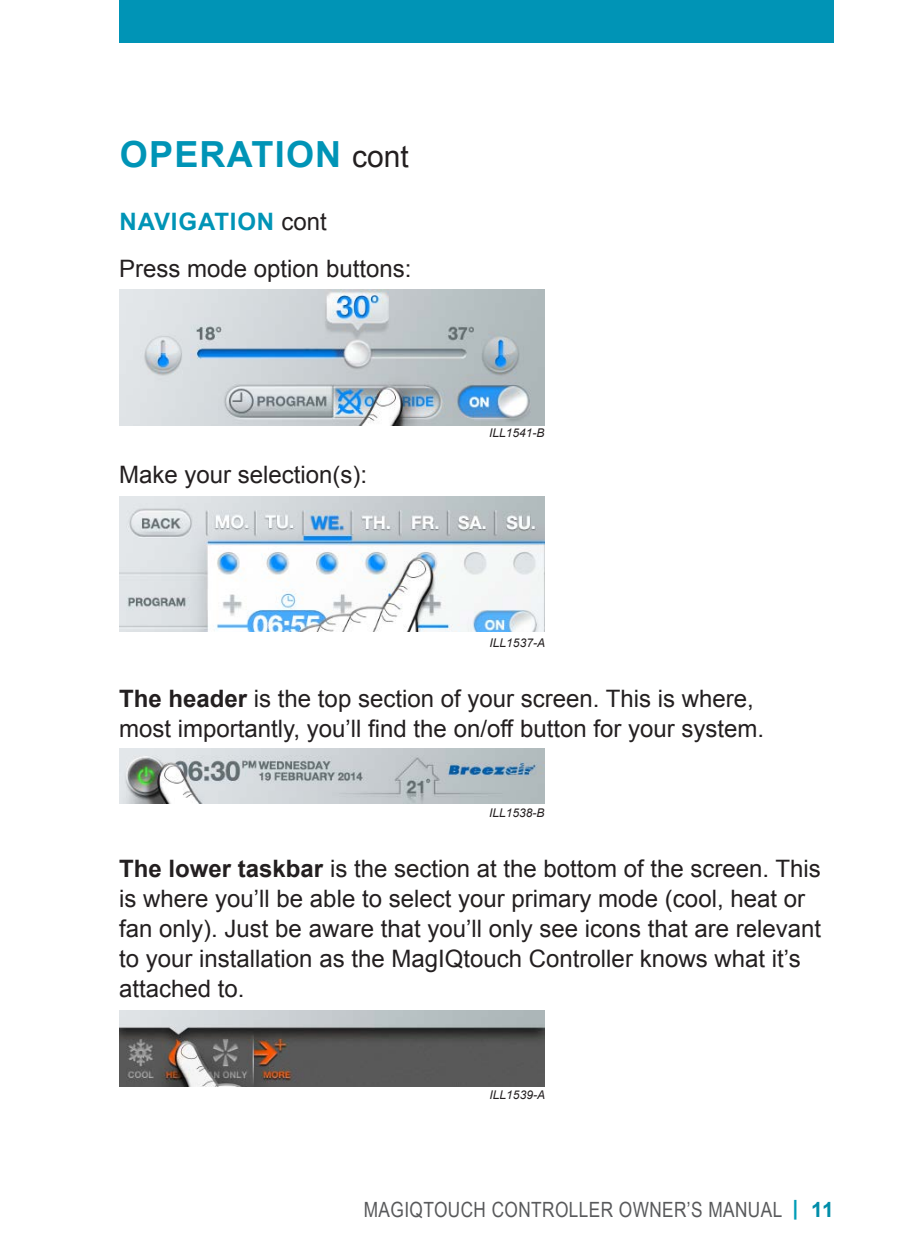
<style>
.page{position:relative;width:919px;height:1259px;background:#fff}
.page>*{position:absolute;margin:0;border:0;box-sizing:border-box;transform-origin:0 0}
.t1{font:700 36px "Arial";letter-spacing:.035em;color:#0094b6}
.t2{font:24px/30px "Arial";color:#231f20}
.t3{font:700 24px "Arial";letter-spacing:.035em;color:#0094b6}
.t4{font:21px "Arial Narrow";letter-spacing:.02em;color:#58595b}
.t5{font:italic 12px "Arial";color:#231f20}
.s1{font-weight:400;font-size:30px;color:#231f20}
.s2{font-weight:400;color:#231f20}
.s3{font-weight:700}
.s4{font-family:"Arial";font-weight:700;color:#009db7}
.s5{font-family:"Arial";font-weight:700;color:#008da9}
</style>
<div class="page">
<div style="left:119px;top:0;width:714px;height:43px;background:#0094b6"></div>
<img style="left:119px;top:289px;width:425px;height:137px">
<img style="left:119px;top:496px;width:425px;height:135px">
<img style="left:119px;top:748px;width:425px;height:56px">
<img style="left:119px;top:1010px;width:425px;height:76px">
<h1 class="t1" style="left:120px;top:129px;width:290px">OPERATION <span class="s1">cont</span></h1>
<p class="t3" style="left:119px;top:205px;width:209px">NAVIGATION <span class="s2">cont</span></p>
<p class="t2" style="left:119px;top:253px;width:294px">Press mode option buttons:</p>
<p class="t2" style="left:119px;top:460px;width:250px">Make your selection(s):</p>
<p class="t5" style="left:489px;top:425px;width:57px">ILL1541-B</p>
<p class="t5" style="left:489px;top:635px;width:57px">ILL1537-A</p>
<p class="t2" style="left:119px;top:683px;width:646px"><span class="s3">The header</span> is the top section of your screen. This is where, most importantly, you’ll find the on/off button for your system.</p>
<p class="t5" style="left:489px;top:805px;width:57px">ILL1538-B</p>
<p class="t2" style="left:119px;top:853px;width:703px"><span class="s3">The lower taskbar</span> is the section at the bottom of the screen. This is where you’ll be able to select your primary mode (cool, heat or fan only). Just be aware that you’ll only see icons that are relevant to your installation as the MagIQtouch Controller knows what it’s attached to.</p>
<p class="t5" style="left:489px;top:1087px;width:57px">ILL1539-A</p>
<p class="t4" style="left:364px;top:1194px;width:471px">MAGIQTOUCH CONTROLLER OWNER’S MANUAL <span class="s4">|</span> <span class="s5">11</span></p>
</div>
